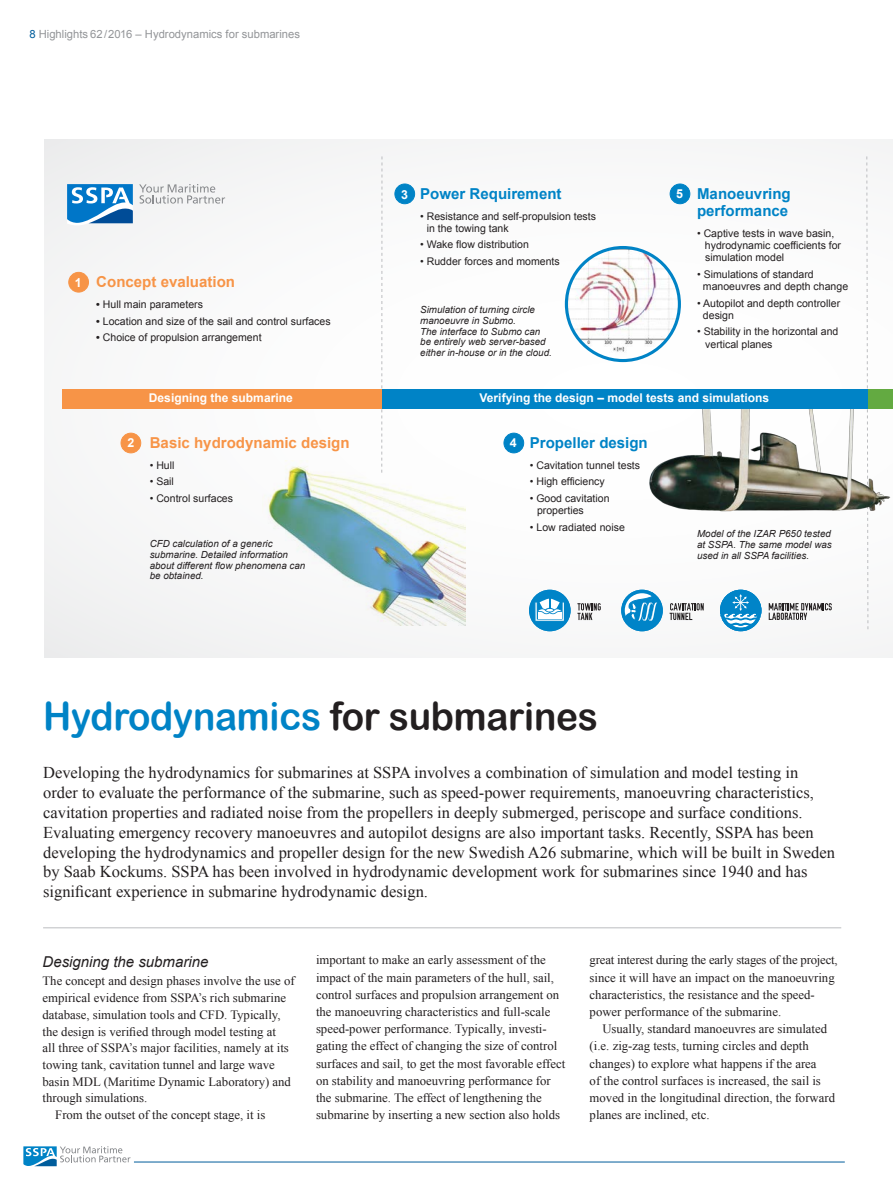
<style>
.page{position:relative;width:893px;height:1191px;background:#fff}
.page>*{position:absolute;margin:0;border:0;box-sizing:border-box;transform-origin:0 0}
.Rubrik{font:39px "Arial Rounded MT Bold";letter-spacing:-.005em;color:#0083c6;scale:.95 1}
.Ingress{font:16.5px/19.8px "Times New Roman";color:#231f20}
.t1{font:700 15px/17.4px "Arial";color:#0083c6}
.t2{font:700 15px "Arial";color:#f79447}
.Mellanrubrik{font:italic 15px "Arial";color:#231f20}
.Brödtext{font:12.75px/17.1px "Times New Roman";color:#231f20}
.t3{font:700 12.45px "Arial";color:#fff}
.t4{font:700 12px "Arial";color:#fff}
.t5{font:11.25px "Arial";color:#939598}
.t6{font:10.5px/12.1px "Arial";color:#231f20}
.t7{font:italic 9.75px/10.6px "Arial";color:#231f20}
.s1{color:#005d9c}
.s2{font-weight:700}
.s3{color:#231f20}
</style>
<div class="page">
<hr style="left:134px;top:1161px;width:711px;height:1px;background:#005d9c">
<svg style="left:23px;top:1146px;width:107px;height:21px"></svg>
<div style="left:45px;top:140px;width:848px;height:518px;background:#f9fafa"></div>
<svg style="left:139px;top:184px;width:86px;height:20px"></svg>
<svg style="left:67px;top:184px;width:66px;height:40px"></svg>
<svg style="left:866px;top:156px;width:3px;height:474px"></svg>
<div style="left:866px;top:389px;width:27px;height:19px;background:#63aa41"></div>
<img style="left:268px;top:464px;width:198px;height:161px">
<svg style="left:565px;top:246px;width:116px;height:116px"></svg>
<img style="left:568px;top:249px;width:110px;height:110px;border-radius:55px">
<svg style="left:381px;top:156px;width:1px;height:317px"></svg>
<div style="left:62px;top:389px;width:322px;height:19px;background:#f79447"></div>
<div style="left:69px;top:272px;width:19px;height:20px;background:#f79447;border-radius:50%"></div>
<div style="left:68px;top:272px;width:21px;height:20px;border:1px solid #f79447;border-radius:50%"></div>
<div style="left:395px;top:184px;width:20px;height:20px;background:#0083c6;border-radius:50%"></div>
<div style="left:394px;top:183px;width:21px;height:21px;border:1px solid #0083c6;border-radius:50%"></div>
<div style="left:504px;top:433px;width:20px;height:20px;background:#0083c6;border-radius:50%"></div>
<div style="left:503px;top:433px;width:21px;height:20px;border:1px solid #0083c6;border-radius:50%"></div>
<div style="left:670px;top:184px;width:20px;height:20px;background:#0083c6;border-radius:50%"></div>
<div style="left:670px;top:183px;width:20px;height:21px;border:1px solid #0083c6;border-radius:50%"></div>
<div style="left:121px;top:433px;width:20px;height:20px;background:#f79447;border-radius:50%"></div>
<div style="left:121px;top:433px;width:20px;height:20px;border:1px solid #f79447;border-radius:50%"></div>
<img style="left:640px;top:397px;width:251px;height:125px">
<div style="left:382px;top:389px;width:485px;height:19px;background:#0083c6"></div>
<svg style="left:769px;top:603px;width:63px;height:17px"></svg>
<svg style="left:720px;top:589px;width:41px;height:42px"></svg>
<svg style="left:670px;top:603px;width:34px;height:17px"></svg>
<svg style="left:621px;top:589px;width:42px;height:42px"></svg>
<svg style="left:577px;top:603px;width:24px;height:17px"></svg>
<svg style="left:529px;top:589px;width:41px;height:42px"></svg>
<hr style="left:43px;top:927px;width:798px;height:1px;background:#bcbdc0">
<p class="t5" style="left:29px;top:26px;width:272px"><span class="s1">8</span> Highlights 62/2016 – Hydrodynamics for submarines</p>
<p class="t3" style="left:75px;top:274px;width:8px">1</p>
<p class="t2" style="left:96px;top:272px;width:140px">Concept evaluation</p>
<p class="t6" style="left:96px;top:298px;width:108px"><span class="s2">•</span> Hull main parameters</p>
<p class="t6" style="left:96px;top:315px;width:236px"><span class="s2">•</span> Location and size of the sail and control surfaces</p>
<p class="t6" style="left:96px;top:332px;width:167px"><span class="s2">•</span> Choice of propulsion arrangement</p>
<p class="t3" style="left:128px;top:434px;width:8px">2</p>
<p class="t4" style="left:149px;top:390px;width:145px">Designing the submarine</p>
<p class="t2" style="left:150px;top:432px;width:201px">Basic hydrodynamic design</p>
<p class="t6" style="left:150px;top:459px;width:26px">• Hull</p>
<p class="t6" style="left:150px;top:475px;width:26px">• Sail</p>
<p class="t6" style="left:150px;top:492px;width:85px">• Control surfaces</p>
<p class="t7" style="left:150px;top:538px;width:157px">CFD calculation of a generic submarine. Detailed information about different flow phenomena can be obtained.</p>
<p class="t3" style="left:401px;top:186px;width:8px">3</p>
<p class="t1" style="left:420px;top:185px;width:143px">Power Requirement</p>
<p class="t6" style="left:427px;top:210px;width:171px;text-indent:-6px">• Resistance and self-propulsion tests in the towing tank</p>
<p class="t6" style="left:420px;top:239px;width:110px">• Wake flow distribution</p>
<p class="t6" style="left:420px;top:255px;width:141px">• Rudder forces and moments</p>
<p class="t7" style="left:420px;top:305px;width:133px">Simulation of turning circle manoeuvre in Submo.<br>The interface to Submo can be entirely web server-based either in-house or in the cloud.</p>
<p class="t3" style="left:676px;top:186px;width:8px">5</p>
<p class="t1" style="left:697px;top:185px;width:95px">Manoeuvring performance</p>
<p class="t6" style="left:705px;top:227px;width:138px;text-indent:-8px">• Captive tests in wave basin, hydrodynamic coefficients for simulation model</p>
<p class="t6" style="left:703px;top:268px;width:147px;text-indent:-6px">• Simulations of standard manoeuvres and depth change</p>
<p class="t6" style="left:703px;top:297px;width:139px;text-indent:-6px">• Autopilot and depth controller design</p>
<p class="t6" style="left:705px;top:326px;width:135px;text-indent:-8px">• Stability in the horizontal and vertical planes</p>
<p class="t4" style="left:480px;top:390px;width:291px">Verifying the design – model tests and simulations</p>
<p class="t3" style="left:510px;top:435px;width:8px">4</p>
<p class="t1" style="left:530px;top:434px;width:119px">Propeller design</p>
<p class="t6" style="left:530px;top:459px;width:112px">• Cavitation tunnel tests</p>
<p class="t6" style="left:530px;top:475px;width:76px">• High efficiency</p>
<p class="t6" style="left:537px;top:492px;width:74px;text-indent:-7px">• Good cavitation properties</p>
<p class="t6" style="left:530px;top:521px;width:97px">• Low radiated noise</p>
<p class="t7" style="left:697px;top:529px;width:136px;text-align:justify">Model of the IZAR P650 tested at SSPA. The same model was used in all SSPA facilities.</p>
<p class="Rubrik" style="left:43px;top:693px;width:585px">Hydrodynamics <span class="s3">for submarines</span></p>
<p class="Ingress" style="left:43px;top:762px;width:793px">Developing the hydrodynamics for submarines at SSPA involves a combination of simulation and model testing in order to evaluate the performance of the submarine, such as speed-power requirements, manoeuvring characteristics, cavitation properties and radiated noise from the propellers in deeply submerged, periscope and surface conditions.<br>Evaluating emergency recovery manoeuvres and autopilot designs are also important tasks. Recently, SSPA has been developing the hydrodynamics and propeller design for the new Swedish A26 submarine, which will be built in Sweden by Saab Kockums. SSPA has been involved in hydrodynamic development work for submarines since 1940 and has significant experience in submarine hydrodynamic design.</p>
<p class="Mellanrubrik" style="left:43px;top:951px;width:167px">Designing the submarine</p>
<p class="Brödtext" style="left:43px;top:972px;width:254px;line-height:16.6px">The concept and design phases involve the use of empirical evidence from SSPA’s rich submarine database, simulation tools and CFD. Typically, the design is verified through model testing at<br>all three of SSPA’s major facilities, namely at its towing tank, cavitation tunnel and large wave basin MDL (Maritime Dynamic Laboratory) and through simulations.</p>
<p class="Brödtext" style="left:55px;top:1106px;width:212px">From the outset of the concept stage, it is</p>
<p class="Brödtext" style="left:316px;top:951px;width:251px">important to make an early assessment of the impact of the main parameters of the hull, sail, control surfaces and propulsion arrangement on the manoeuvring characteristics and full-scale speed-power performance. Typically, investi&shy;gating the effect of changing the size of control surfaces and sail, to get the most favorable effect on stability and manoeuvring performance for the submarine. The effect of lengthening the submarine by inserting a new section also holds</p>
<p class="Brödtext" style="left:590px;top:951px;width:250px">great interest during the early stages of the project, since it will have an impact on the manoeuvring characteristics, the resistance and the speed&shy;power performance of the submarine.</p>
<p class="Brödtext" style="left:590px;top:1020px;width:247px;text-indent:13px">Usually, standard manoeuvres are simulated (i.e. zig-zag tests, turning circles and depth changes) to explore what happens if the area<br>of the control surfaces is increased, the sail is moved in the longitudinal direction, the forward planes are inclined, etc.</p>
</div>
